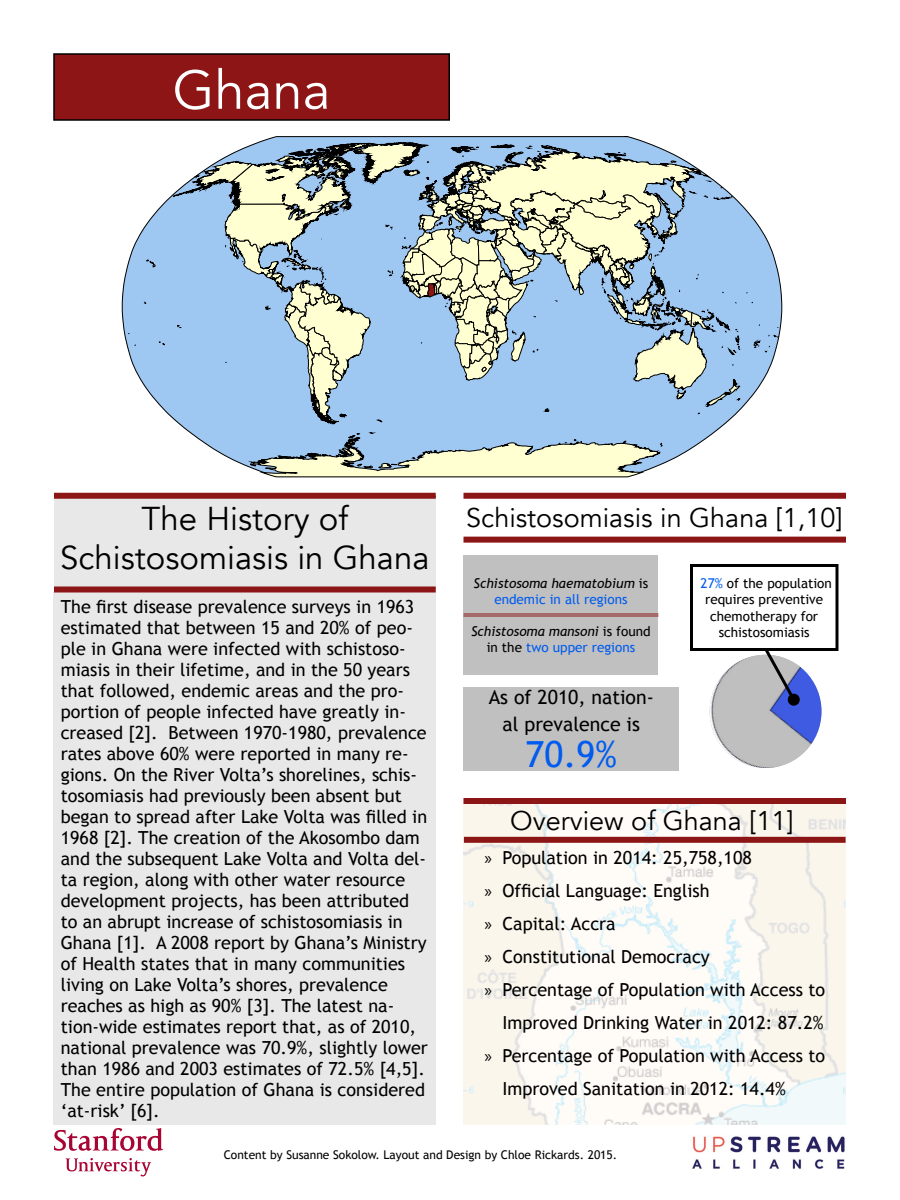
<style>
.page{position:relative;width:900px;height:1200px;background:#fff}
.page>*{position:absolute;margin:0;border:0;box-sizing:border-box;transform-origin:0 0}
.t1{font:54px "Avenir";color:#fff}
.t2{font:36px "Trebuchet MS";color:#005bef}
.t3{font:33px/39.6px "Avenir";color:#000;text-align:center}
.t4{font:27px "Avenir";color:#000}
.t5{font:19.5px/27px "Trebuchet MS";color:#000;text-align:center}
.t6{font:18px/21px "Trebuchet MS";color:#000}
.t7{font:italic 13.5px/16.2px "Trebuchet MS";color:#000;text-align:center}
.t8{font:13.5px/16.2px "Trebuchet MS";color:#000;text-align:center}
.t9{font:12px "Trebuchet MS";color:#000}
.s1{font-style:normal}
.s2{font-style:normal;color:#005bef}
.s3{color:#005bef}
.s4{font-family:"Myriad Pro"}
</style>
<div class="page">
<div style="left:54px;top:54px;width:395px;height:66px;background:#8d1515"></div>
<div style="left:53px;top:53px;width:397px;height:68px;border:2px solid #000"></div>
<div style="left:53px;top:592px;width:383px;height:533px;background:#e8e8e8"></div>
<div style="left:54px;top:496px;width:382px;height:94px;background:#e8e8e8"></div>
<div style="left:54px;top:586px;width:382px;height:6px;background:#8c1515"></div>
<div style="left:54px;top:493px;width:382px;height:6px;background:#8c1515"></div>
<div style="left:464px;top:555px;width:194px;height:120px;background:#c0c0c0"></div>
<div style="left:464px;top:687px;width:215px;height:84px;background:#c0c0c0"></div>
<div style="left:464px;top:537px;width:382px;height:6px;background:#8c1515"></div>
<div style="left:464px;top:493px;width:382px;height:6px;background:#8c1515"></div>
<hr style="left:464px;top:614px;width:194px;height:1px;background:#8c1515">
<hr style="left:464px;top:616px;width:194px;height:1px;background:#8c1515">
<img style="left:710px;top:655px;width:112px;height:113px">
<div style="left:690px;top:564px;width:148px;height:87px;border:3px solid #000"></div>
<svg style="left:761px;top:647px;width:37px;height:57px;background:#9b9eb0"></svg>
<div style="left:788px;top:694px;width:12px;height:12px;background:#000;border-radius:50%"></div>
<svg style="left:122px;top:136px;width:660px;height:319px"></svg>
<svg style="left:144px;top:157px;width:78px;height:147px"></svg>
<svg style="left:128px;top:327px;width:651px;height:87px"></svg>
<svg style="left:159px;top:200px;width:611px;height:212px;background:#a2c8f0"></svg>
<svg style="left:222px;top:142px;width:518px;height:335px;background:#abc3d0"></svg>
<img style="left:464px;top:804px;width:382px;height:320px">
<div style="left:464px;top:798px;width:382px;height:6px;background:#8c1515"></div>
<div style="left:464px;top:837px;width:382px;height:6px;background:#8c1515"></div>
<svg style="left:54px;top:1128px;width:109px;height:23px"></svg>
<svg style="left:66px;top:1158px;width:85px;height:18px"></svg>
<img style="left:692px;top:1135px;width:153px;height:34px">
<h1 class="t1" style="left:173px;top:58px;width:160px">Ghana</h1>
<h3 class="t3" style="left:60px;top:499px;width:371px">The History of<br>Schistosomiasis in Ghana</h3>
<p class="t6" style="left:61px;top:597px;width:369px">The first disease prevalence surveys in 1963 estimated that between 15 and 20% of peo&shy;ple in Ghana were infected with schistoso&shy;miasis in their lifetime, and in the 50 years that followed, endemic areas and the pro&shy;portion of people infected have greatly in&shy;creased [2]. Between 1970-1980, prevalence rates above 60% were reported in many re&shy;gions. On the River Volta’s shorelines, schis&shy;tosomiasis had previously been absent but began to spread after Lake Volta was filled in 1968 [2]. The creation of the Akosombo dam and the subsequent Lake Volta and Volta del&shy;ta region, along with other water resource development projects, has been attributed to an abrupt increase of schistosomiasis in Ghana [1]. A 2008 report by Ghana’s Ministry of Health states that in many communities living on Lake Volta’s shores, prevalence reaches as high as 90% [3]. The latest na&shy;tion-wide estimates report that, as of 2010, national prevalence was 70.9%, slightly lower than 1986 and 2003 estimates of 72.5% [4,5].<br>The entire population of Ghana is considered ‘at-risk’ [6].</p>
<h3 class="t4" style="left:466px;top:501px;width:378px">Schistosomiasis in Ghana [1,10]</h3>
<p class="t7" style="left:474px;top:575px;width:176px">Schistosoma haematobium <span class="s1">is </span><span class="s2">endemic in all regions</span></p>
<p class="t7" style="left:471px;top:623px;width:181px">Schistosoma mansoni <span class="s1">is found in the</span> <span class="s2">two upper regions</span></p>
<p class="t5" style="left:489px;top:684px;width:167px">As of 2010, nation&shy;al prevalence is</p>
<h2 class="t2" style="left:526px;top:733px;width:93px">70.9%</h2>
<p class="t8" style="left:701px;top:575px;width:133px"><span class="s3">27%</span> of the population requires preventive chemotherapy for schistosomiasis</p>
<h3 class="t4" style="left:510px;top:804px;width:285px">Overview of Ghana [11]</h3>
<p class="t6" style="left:484px;top:848px;width:269px"><span class="s4">»</span> Population in 2014: 25,758,108</p>
<p class="t6" style="left:484px;top:881px;width:227px"><span class="s4">»</span> Official Language: English</p>
<p class="t6" style="left:484px;top:914px;width:133px"><span class="s4">»</span> Capital: Accra</p>
<p class="t6" style="left:484px;top:947px;width:227px"><span class="s4">»</span> Constitutional Democracy</p>
<p class="t6" style="left:484px;top:980px;width:342px"><span class="s4">»</span> Percentage of Population with Access to</p>
<p class="t6" style="left:502px;top:1013px;width:323px">Improved Drinking Water in 2012: 87.2%</p>
<p class="t6" style="left:484px;top:1046px;width:342px"><span class="s4">»</span> Percentage of Population with Access to</p>
<p class="t6" style="left:502px;top:1079px;width:285px">Improved Sanitation in 2012: 14.4%</p>
<p class="t9" style="left:224px;top:1148px;width:395px">Content by Susanne Sokolow. Layout and Design by Chloe Rickards. 2015.</p>
</div>
